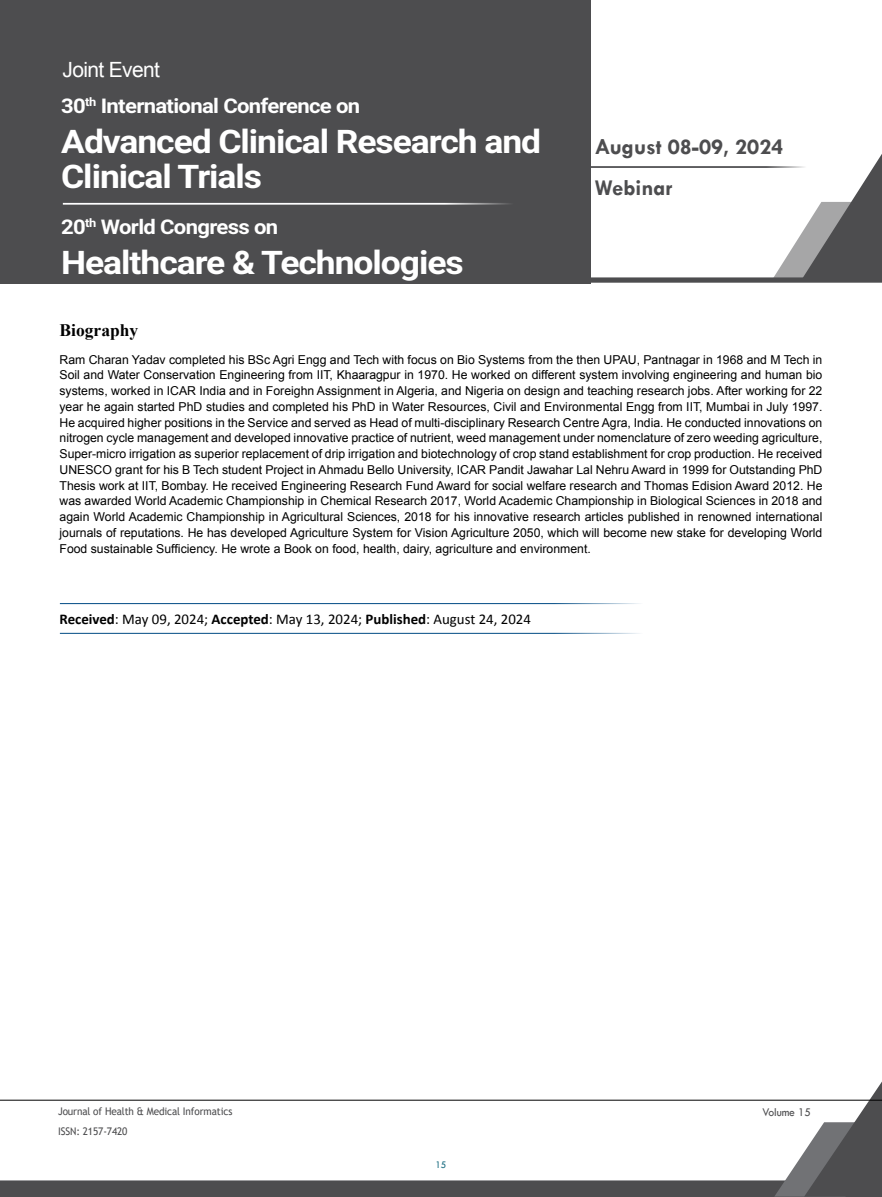
<style>
.page{position:relative;width:882px;height:1197px;background:#fff}
.page>*{position:absolute;margin:0;border:0;box-sizing:border-box;transform-origin:0 0}
.t1{font:700 32.55px/35.5px "Roboto";letter-spacing:-.03em;color:#fff;scale:1.09 1}
.t2{font:700 22.75px/41.1px "Tw Cen";color:#4d4d4f}
.t3{font:21px "Arial";letter-spacing:-.03em;color:#fff}
.t4{font:700 20.3px "Roboto";letter-spacing:-.03em;color:#fff;scale:1.09 1}
.t5{font:700 17.5px "Times New Roman";color:#000}
.t6{font:14.88px "Calibri";color:#000}
.t7{font:12.25px/15.8px "Arial";color:#000;text-align:justify}
.t8{font:12.25px "Tw Cen";letter-spacing:-.01em;color:#4d4d4f;scale:.95 1}
.t9{font:10.5px "Trebuchet MS";letter-spacing:-.01em;color:#4d4d4f;scale:.95 1}
.t10{font:10.5px "Tw Cen";color:#15697e;scale:.95 1}
.s1{font-weight:700}
</style>
<div class="page">
<svg style="left:0;top:1081px;width:882px;height:116px"></svg>
<hr style="left:0;top:1100px;width:882px;height:1px;background:#000">
<div style="left:0;top:0;width:590px;height:283px;background:#4d4d4f"></div>
<svg style="left:62px;top:153px;width:820px;height:130px"></svg>
<hr style="left:63px;top:203px;width:478px;height:2px;background:#fff">
<hr style="left:60px;top:603px;width:618px;height:1px;background:#004b84">
<hr style="left:60px;top:633px;width:618px;height:1px;background:#004b84">
<h3 class="t3" style="left:62px;top:56px;width:99px">Joint Event</h3>
<h3 class="t4" style="left:61px;top:92px;width:276px">30<sup>th</sup> International Conference on</h3>
<h1 class="t1" style="left:61px;top:122px;width:442px">Advanced Clinical Research and<br>Clinical Trials</h1>
<h3 class="t4" style="left:61px;top:213px;width:201px">20<sup>th</sup> World Congress on</h3>
<h1 class="t1" style="left:61px;top:243px;width:371px">Healthcare &amp; Technologies</h1>
<h2 class="t2" style="left:595px;top:126px;width:190px">August 08-09, 2024<br>Webinar</h2>
<h3 class="t5" style="left:60px;top:317px;width:80px">Biography</h3>
<p class="t7" style="left:60px;top:352px;width:764px">Ram Charan Yadav completed his BSc Agri Engg and Tech with focus on Bio Systems from the then UPAU, Pantnagar in 1968 and M Tech in Soil and Water Conservation Engineering from IIT, Khaaragpur in 1970. He worked on different system involving engineering and human bio systems, worked in ICAR India and in Foreighn Assignment in Algeria, and Nigeria on design and teaching research jobs. After working for 22 year he again started PhD studies and completed his PhD in Water Resources, Civil and Environmental Engg from IIT, Mumbai in July 1997.<br>He acquired higher positions in the Service and served as Head of multi-disciplinary Research Centre Agra, India. He conducted innovations on nitrogen cycle management and developed innovative practice of nutrient, weed management under nomenclature of zero weeding agriculture, Super-micro irrigation as superior replacement of drip irrigation and biotechnology of crop stand establishment for crop production. He received UNESCO grant for his B Tech student Project in Ahmadu Bello University, ICAR Pandit Jawahar Lal Nehru Award in 1999 for Outstanding PhD Thesis work at IIT, Bombay. He received Engineering Research Fund Award for social welfare research and Thomas Edision Award 2012. He was awarded World Academic Championship in Chemical Research 2017, World Academic Championship in Biological Sciences in 2018 and again World Academic Championship in Agricultural Sciences, 2018 for his innovative research articles published in renowned international journals of reputations. He has developed Agriculture System for Vision Agriculture 2050, which will become new stake for developing World Food sustainable Sufficiency. He wrote a Book on food, health, dairy, agriculture and environment.</p>
<p class="t6" style="left:60px;top:609px;width:473px"><span class="s1">Received</span>: May 09, 2024; <span class="s1">Accepted</span>: May 13, 2024; <span class="s1">Published</span>: August 24, 2024</p>
<p class="t9" style="left:58px;top:1105px;width:185px">Journal of Health &amp; Medical Informatics</p>
<p class="t8" style="left:762px;top:1104px;width:53px">Volume 15</p>
<p class="t9" style="left:58px;top:1125px;width:75px">ISSN: 2157-7420</p>
<p class="t10" style="left:436px;top:1159px;width:13px">15</p>
</div>
